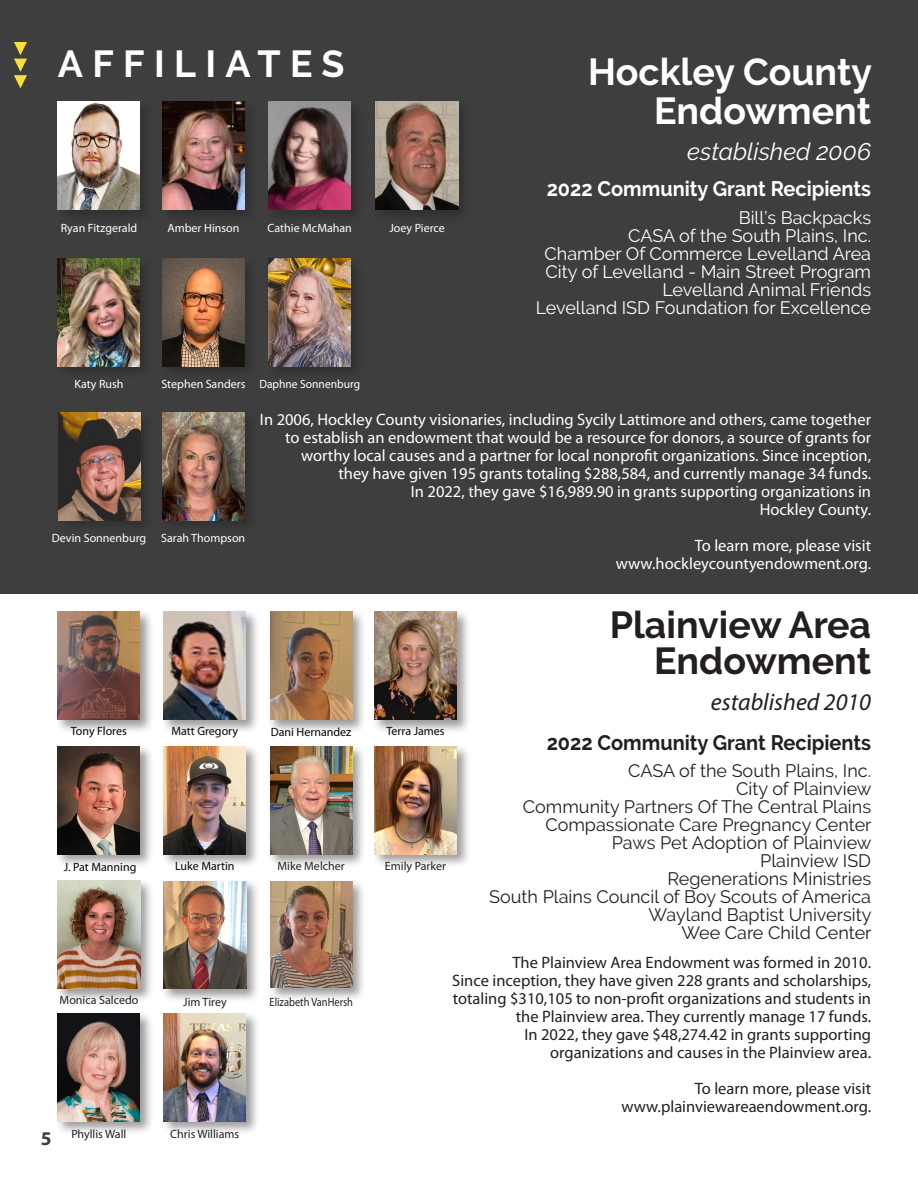
<style>
.page{position:relative;width:918px;height:1188px;background:#fff}
.page>*{position:absolute;margin:0;border:0;box-sizing:border-box;transform-origin:0 0}
.t1{font:700 37.5px "Raleway";color:#231f20}
.t2{font:700 37.5px "Raleway";color:#fff}
.t3{font:700 37.5px "Raleway";letter-spacing:.25em;color:#fff}
.t4{font:italic 24px "Myriad Pro";color:#231f20}
.t5{font:italic 24px "Raleway";color:#fff}
.t6{font:700 21px "Raleway";color:#fff;scale:.95 1}
.t7{font:700 21px "Raleway";color:#231f20;scale:.95 1}
.t8{font:700 19.5px "Myriad Pro";color:#3e3e3f}
.t9{font:18px "Raleway";color:#231f20}
.t10{font:18px "Raleway";color:#fff}
.t11{font:16.5px/18px "Myriad Pro";color:#fff;text-align:right}
.t12{font:16.5px "Myriad Pro";color:#231f20}
.t13{font:12px "Myriad Pro";color:#fff}
.t14{font:12px "Myriad Pro";color:#231f20}
.t15{font:12px "Myriad Pro";color:#040503}
.t16{font:12px "Myriad Pro";color:#231f20;scale:.87 1}
.t17{font:12px "Myriad Pro";color:#fff;scale:.96 1}
</style>
<div class="page">
<div style="left:0;top:0;width:918px;height:593px;background:#3e3e3f"></div>
<div style="left:55px;top:256px;width:99px;height:125px;background:#231f20;opacity:.45"></div>
<img style="left:58px;top:258px;width:82px;height:108px">
<div style="left:160px;top:256px;width:99px;height:125px;background:#231f20;opacity:.45"></div>
<img style="left:162px;top:258px;width:82px;height:108px">
<div style="left:266px;top:256px;width:99px;height:125px;background:#231f20;opacity:.45"></div>
<img style="left:269px;top:258px;width:82px;height:108px">
<div style="left:55px;top:1011px;width:99px;height:125px;background:#231f20;opacity:.45"></div>
<img style="left:58px;top:1013px;width:82px;height:108px">
<div style="left:161px;top:1011px;width:99px;height:125px;background:#231f20;opacity:.45"></div>
<img style="left:164px;top:1013px;width:82px;height:108px">
<div style="left:160px;top:410px;width:99px;height:125px;background:#231f20;opacity:.45"></div>
<img style="left:162px;top:412px;width:82px;height:108px">
<div style="left:56px;top:410px;width:98px;height:125px;background:#231f20;opacity:.45"></div>
<img style="left:58px;top:412px;width:82px;height:108px">
<div style="left:55px;top:99px;width:99px;height:125px;background:#231f20;opacity:.45"></div>
<img style="left:58px;top:102px;width:82px;height:108px">
<div style="left:373px;top:99px;width:99px;height:125px;background:#231f20;opacity:.45"></div>
<img style="left:376px;top:102px;width:82px;height:108px">
<div style="left:160px;top:99px;width:99px;height:125px;background:#231f20;opacity:.45"></div>
<img style="left:162px;top:102px;width:82px;height:108px">
<div style="left:266px;top:99px;width:99px;height:125px;background:#231f20;opacity:.45"></div>
<img style="left:269px;top:102px;width:82px;height:108px">
<div style="left:55px;top:609px;width:99px;height:125px;background:#231f20;opacity:.45"></div>
<img style="left:58px;top:612px;width:82px;height:108px">
<div style="left:372px;top:609px;width:99px;height:125px;background:#231f20;opacity:.45"></div>
<img style="left:374px;top:612px;width:83px;height:108px">
<div style="left:161px;top:609px;width:99px;height:125px;background:#231f20;opacity:.45"></div>
<img style="left:164px;top:612px;width:82px;height:108px">
<div style="left:268px;top:609px;width:98px;height:125px;background:#231f20;opacity:.45"></div>
<img style="left:270px;top:612px;width:82px;height:108px">
<div style="left:55px;top:878px;width:99px;height:125px;background:#231f20;opacity:.45"></div>
<img style="left:58px;top:881px;width:82px;height:108px">
<div style="left:161px;top:879px;width:99px;height:124px;background:#231f20;opacity:.45"></div>
<img style="left:164px;top:881px;width:82px;height:108px">
<div style="left:268px;top:879px;width:99px;height:122px;background:#231f20;opacity:.45"></div>
<img style="left:270px;top:881px;width:82px;height:106px">
<div style="left:55px;top:744px;width:99px;height:125px;background:#231f20;opacity:.45"></div>
<img style="left:58px;top:747px;width:82px;height:108px">
<div style="left:372px;top:744px;width:99px;height:125px;background:#231f20;opacity:.45"></div>
<img style="left:374px;top:747px;width:83px;height:108px">
<div style="left:161px;top:744px;width:99px;height:125px;background:#231f20;opacity:.45"></div>
<img style="left:164px;top:747px;width:82px;height:108px">
<div style="left:268px;top:744px;width:98px;height:125px;background:#231f20;opacity:.45"></div>
<img style="left:270px;top:747px;width:82px;height:108px">
<svg style="left:14px;top:42px;width:13px;height:46px"></svg>
<p class="t3" style="left:58px;top:43px;width:288px">AFFILIATES</p>
<p class="t13" style="left:61px;top:220px;width:78px">Ryan Fitzgerald</p>
<p class="t13" style="left:167px;top:220px;width:74px">Amber Hinson</p>
<p class="t13" style="left:268px;top:220px;width:86px">Cathie McMahan</p>
<p class="t13" style="left:390px;top:220px;width:57px">Joey Pierce</p>
<p class="t13" style="left:74px;top:377px;width:51px">Katy Rush</p>
<p class="t13" style="left:161px;top:377px;width:86px">Stephen Sanders</p>
<p class="t17" style="left:259px;top:377px;width:107px">Daphne Sonnenburg</p>
<p class="t2" style="left:588px;top:50px;width:286px">Hockley County</p>
<p class="t2" style="left:654px;top:89px;width:218px">Endowment</p>
<p class="t5" style="left:687px;top:138px;width:185px">established 2006</p>
<p class="t6" style="left:547px;top:177px;width:343px">2022 Community Grant Recipients</p>
<p class="t10" style="left:739px;top:208px;width:134px">Bill’s Backpacks</p>
<p class="t10" style="left:628px;top:226px;width:244px">CASA of the South Plains, Inc.</p>
<p class="t10" style="left:545px;top:244px;width:328px">Chamber Of Commerce Levelland Area</p>
<p class="t10" style="left:546px;top:262px;width:327px">City of Levelland - Main Street Program</p>
<p class="t10" style="left:663px;top:280px;width:210px">Levelland Animal Friends</p>
<p class="t10" style="left:536px;top:298px;width:337px">Levelland ISD Foundation for Excellence</p>
<p class="t13" style="left:52px;top:531px;width:96px">Devin Sonnenburg</p>
<p class="t13" style="left:161px;top:531px;width:86px">Sarah Thompson</p>
<p class="t11" style="left:260px;top:410px;width:613px">In 2006, Hockley County visionaries, including Sycily Lattimore and others, came together to establish an endowment that would be a resource for donors, a source of grants for worthy local causes and a partner for local nonprofit organizations. Since inception,</p>
<p class="t11" style="left:338px;top:464px;width:534px">they have given 195 grants totaling $288,584, and currently manage 34 funds.</p>
<p class="t11" style="left:411px;top:482px;width:462px">In 2022, they gave $16,989.90 in grants supporting organizations in</p>
<p class="t11" style="left:760px;top:500px;width:113px">Hockley County.</p>
<p class="t11" style="left:695px;top:536px;width:178px">To learn more, please visit</p>
<p class="t11" style="left:616px;top:554px;width:257px">www.hockleycountyendowment.org.</p>
<p class="t1" style="left:610px;top:603px;width:263px">Plainview Area</p>
<p class="t1" style="left:654px;top:639px;width:218px">Endowment</p>
<p class="t4" style="left:711px;top:687px;width:162px">established 2010</p>
<p class="t15" style="left:71px;top:723px;width:58px">Tony Flores</p>
<p class="t15" style="left:171px;top:723px;width:68px">Matt Gregory</p>
<p class="t15" style="left:271px;top:725px;width:82px">Dani Hernandez</p>
<p class="t15" style="left:386px;top:723px;width:60px">Terra James</p>
<p class="t15" style="left:64px;top:860px;width:74px">J. Pat Manning</p>
<p class="t15" style="left:175px;top:858px;width:61px">Luke Martin</p>
<p class="t14" style="left:277px;top:858px;width:69px">Mike Melcher</p>
<p class="t14" style="left:385px;top:858px;width:63px">Emily Parker</p>
<p class="t7" style="left:547px;top:731px;width:343px">2022 Community Grant Recipients</p>
<p class="t9" style="left:628px;top:761px;width:244px">CASA of the South Plains, Inc.</p>
<p class="t9" style="left:736px;top:779px;width:137px">City of Plainview</p>
<p class="t9" style="left:523px;top:797px;width:350px">Community Partners Of The Central Plains</p>
<p class="t9" style="left:545px;top:815px;width:328px">Compassionate Care Pregnancy Center</p>
<p class="t9" style="left:612px;top:833px;width:261px">Paws Pet Adoption of Plainview</p>
<p class="t9" style="left:760px;top:851px;width:112px">Plainview ISD</p>
<p class="t9" style="left:667px;top:869px;width:205px">Regenerations Ministries</p>
<p class="t9" style="left:489px;top:887px;width:383px">South Plains Council of Boy Scouts of America</p>
<p class="t9" style="left:649px;top:905px;width:225px">Wayland Baptist University</p>
<p class="t9" style="left:682px;top:923px;width:192px">Wee Care Child Center</p>
<p class="t14" style="left:60px;top:993px;width:80px">Monica Salcedo</p>
<p class="t14" style="left:183px;top:994px;width:45px">Jim Tirey</p>
<p class="t16" style="left:270px;top:994px;width:97px">Elizabeth VanHersh</p>
<p class="t8" style="left:41px;top:1126px;width:12px">5</p>
<p class="t14" style="left:71px;top:1127px;width:57px">Phyllis Wall</p>
<p class="t14" style="left:170px;top:1127px;width:71px">Chris Williams</p>
<p class="t12" style="left:513px;top:952px;width:360px">The Plainview Area Endowment was formed in 2010.</p>
<p class="t12" style="left:452px;top:970px;width:420px">Since inception, they have given 228 grants and scholarships,</p>
<p class="t12" style="left:453px;top:988px;width:420px">totaling $310,105 to non-profit organizations and students in</p>
<p class="t12" style="left:516px;top:1006px;width:357px">the Plainview area. They currently manage 17 funds.</p>
<p class="t12" style="left:524px;top:1024px;width:348px">In 2022, they gave $48,274.42 in grants supporting</p>
<p class="t12" style="left:550px;top:1042px;width:322px">organizations and causes in the Plainview area.</p>
<p class="t12" style="left:695px;top:1078px;width:178px">To learn more, please visit</p>
<p class="t12" style="left:621px;top:1096px;width:251px">www.plainviewareaendowment.org.</p>
</div>
